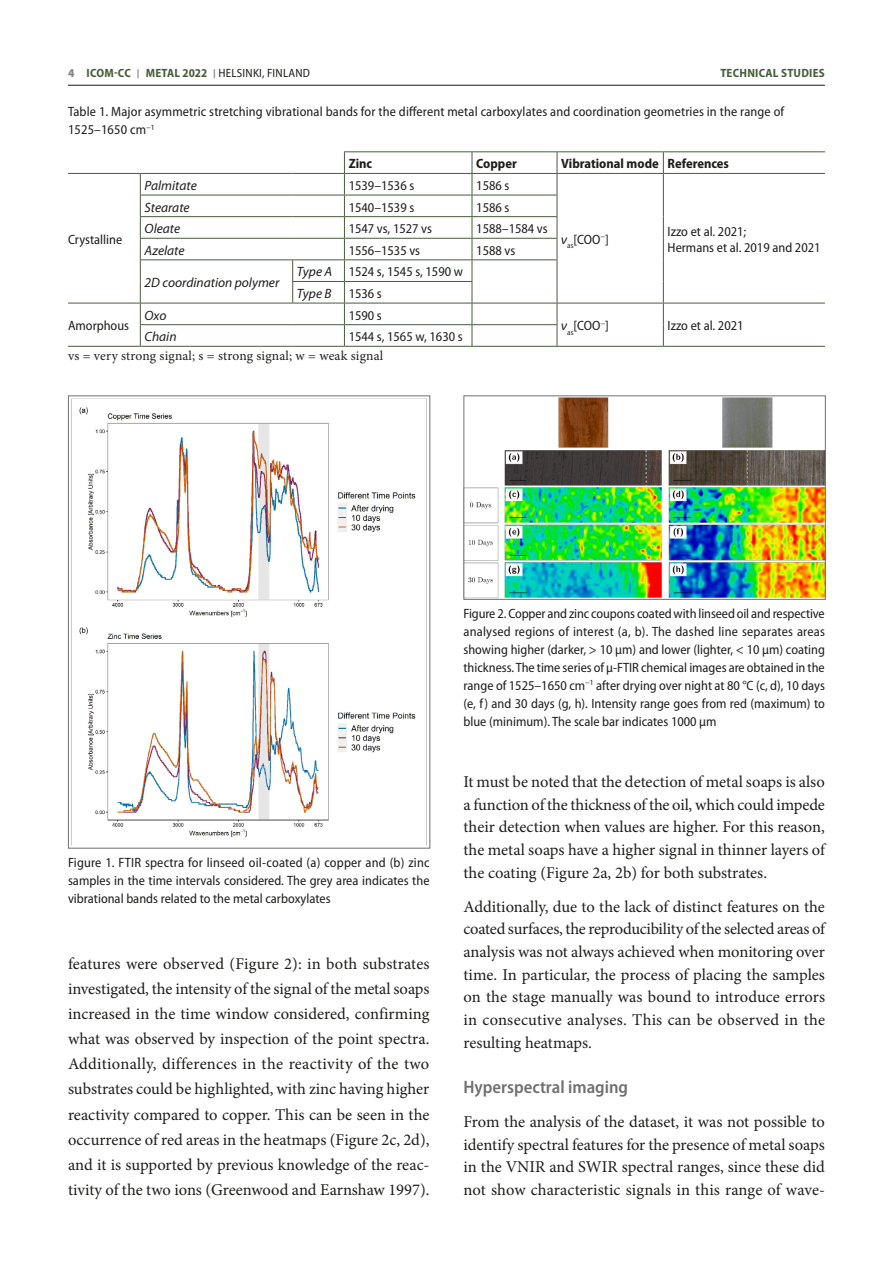
<style>
.page{position:relative;width:893px;height:1263px;background:#fff}
.page>*{position:absolute;margin:0;border:0;box-sizing:border-box;transform-origin:0 0}
.Text-Subtitle{font:600 semi-condensed 18px "Myriad Pro";color:#70706f}
.Text{font:16.5px/22.6px "Minion Pro";color:#1d1d1b;text-align:justify}
.Legenda-Figure{font:semi-condensed 13.5px/18px "Myriad Pro";color:#1d1d1b;text-align:justify}
.Tabela-Corpo{font:semi-condensed 13.5px "Myriad Pro";color:#1d1d1b}
.Legenda-Tabela{font:semi-condensed 13.5px/18px "Myriad Pro";letter-spacing:.01em;color:#1d1d1b}
.Tabela-Corpo-2{font:italic 13.5px "Myriad Pro";color:#1d1d1b}
.Tabela-Notas{font:13.5px "Minion Pro";letter-spacing:.01em;color:#1d1d1b}
.Tabela-Cabeca{font:700 semi-condensed 13.5px "Myriad Pro";color:#1d1d1b}
.t1{font:700 semi-condensed 12px "Myriad Pro";color:#475d3d}
.t2{font:700 semi-condensed 12px "Myriad Pro";letter-spacing:.02em;color:#475d3d}
.s1{font-weight:900;color:#878787}
.s2{font-weight:900;font-stretch:normal;font-size:9px;color:#878787}
.s3{font-weight:400;color:#1d1d1b}
.s4{font-style:italic;font-stretch:normal}
</style>
<div class="page">
<hr style="left:68px;top:85px;width:757px;height:1px;background:#1d1d1b">
<hr style="left:140px;top:173px;width:153px;height:1px;background:#475d3d">
<hr style="left:293px;top:173px;width:51px;height:1px;background:#475d3d">
<hr style="left:344px;top:173px;width:128px;height:1px;background:#475d3d">
<hr style="left:472px;top:173px;width:85px;height:1px;background:#475d3d">
<hr style="left:557px;top:173px;width:106px;height:1px;background:#475d3d">
<hr style="left:140px;top:195px;width:153px;height:1px;background:#475d3d">
<hr style="left:293px;top:195px;width:51px;height:1px;background:#475d3d">
<hr style="left:344px;top:195px;width:128px;height:1px;background:#475d3d">
<hr style="left:472px;top:195px;width:85px;height:1px;background:#475d3d">
<hr style="left:140px;top:216px;width:153px;height:1px;background:#475d3d">
<hr style="left:293px;top:216px;width:51px;height:1px;background:#475d3d">
<hr style="left:344px;top:216px;width:128px;height:1px;background:#475d3d">
<hr style="left:472px;top:216px;width:85px;height:1px;background:#475d3d">
<hr style="left:140px;top:238px;width:153px;height:1px;background:#475d3d">
<hr style="left:293px;top:238px;width:51px;height:1px;background:#475d3d">
<hr style="left:344px;top:238px;width:128px;height:1px;background:#475d3d">
<hr style="left:472px;top:238px;width:85px;height:1px;background:#475d3d">
<hr style="left:140px;top:259px;width:153px;height:1px;background:#475d3d">
<hr style="left:293px;top:259px;width:51px;height:1px;background:#475d3d">
<hr style="left:344px;top:259px;width:128px;height:1px;background:#475d3d">
<hr style="left:472px;top:259px;width:85px;height:1px;background:#475d3d">
<hr style="left:292px;top:281px;width:52px;height:1px;background:#475d3d">
<svg style="left:292px;top:260px;width:1px;height:43px"></svg>
<hr style="left:344px;top:281px;width:128px;height:1px;background:#475d3d">
<hr style="left:140px;top:303px;width:153px;height:1px;background:#475d3d">
<hr style="left:293px;top:303px;width:51px;height:1px;background:#475d3d">
<hr style="left:344px;top:303px;width:128px;height:1px;background:#475d3d">
<hr style="left:472px;top:303px;width:85px;height:1px;background:#475d3d">
<hr style="left:557px;top:303px;width:106px;height:1px;background:#475d3d">
<hr style="left:140px;top:324px;width:153px;height:1px;background:#475d3d">
<hr style="left:293px;top:324px;width:51px;height:1px;background:#475d3d">
<hr style="left:344px;top:324px;width:128px;height:1px;background:#475d3d">
<svg style="left:344px;top:152px;width:1px;height:194px"></svg>
<hr style="left:472px;top:324px;width:85px;height:1px;background:#475d3d">
<svg style="left:472px;top:152px;width:1px;height:194px"></svg>
<svg style="left:557px;top:152px;width:1px;height:194px"></svg>
<hr style="left:68px;top:173px;width:72px;height:1px;background:#475d3d">
<hr style="left:663px;top:173px;width:162px;height:1px;background:#475d3d">
<hr style="left:68px;top:303px;width:72px;height:1px;background:#475d3d">
<hr style="left:663px;top:303px;width:162px;height:1px;background:#475d3d">
<hr style="left:344px;top:151px;width:128px;height:1px;background:#475d3d">
<hr style="left:472px;top:151px;width:85px;height:1px;background:#475d3d">
<hr style="left:557px;top:151px;width:106px;height:1px;background:#475d3d">
<svg style="left:663px;top:152px;width:1px;height:194px"></svg>
<hr style="left:140px;top:346px;width:153px;height:1px;background:#475d3d">
<hr style="left:293px;top:346px;width:51px;height:1px;background:#475d3d">
<hr style="left:344px;top:346px;width:128px;height:1px;background:#475d3d">
<hr style="left:472px;top:346px;width:85px;height:1px;background:#475d3d">
<hr style="left:557px;top:346px;width:106px;height:1px;background:#475d3d">
<hr style="left:663px;top:151px;width:162px;height:1px;background:#475d3d">
<svg style="left:140px;top:174px;width:1px;height:172px"></svg>
<hr style="left:68px;top:346px;width:72px;height:1px;background:#475d3d">
<hr style="left:663px;top:346px;width:162px;height:1px;background:#475d3d">
<img style="left:71px;top:398px;width:356px;height:448px">
<img style="left:465px;top:397px;width:359px;height:201px">
<div style="left:463px;top:395px;width:363px;height:205px;border:1px solid #70706f"></div>
<p class="t1" style="left:68px;top:65px;width:243px"><span class="s1">4</span> ICOM-CC <span class="s2">|</span> METAL 2022 <span class="s2">|</span> <span class="s3">HELSINKI, FINLAND</span></p>
<p class="t2" style="left:720px;top:65px;width:106px">TECHNICAL STUDIES</p>
<p class="Legenda-Tabela" style="left:68px;top:103px;width:718px">Table 1. Major asymmetric stretching vibrational bands for the different metal carboxylates and coordination geometries in the range of<br>1525–1650 cm<sup>−1</sup></p>
<p class="Tabela-Cabeca" style="left:349px;top:155px;width:25px">Zinc</p>
<p class="Tabela-Cabeca" style="left:476px;top:155px;width:42px">Copper</p>
<p class="Tabela-Cabeca" style="left:561px;top:155px;width:99px">Vibrational mode</p>
<p class="Tabela-Cabeca" style="left:668px;top:155px;width:63px">References</p>
<p class="Tabela-Corpo" style="left:68px;top:231px;width:56px">Crystalline</p>
<p class="Tabela-Corpo-2" style="left:145px;top:177px;width:54px">Palmitate</p>
<p class="Tabela-Corpo" style="left:349px;top:177px;width:67px">1539–1536 s</p>
<p class="Tabela-Corpo" style="left:476px;top:177px;width:35px">1586 s</p>
<p class="Tabela-Corpo-2" style="left:145px;top:199px;width:47px">Stearate</p>
<p class="Tabela-Corpo" style="left:349px;top:199px;width:67px">1540–1539 s</p>
<p class="Tabela-Corpo" style="left:476px;top:199px;width:35px">1586 s</p>
<p class="Tabela-Corpo-2" style="left:145px;top:220px;width:37px">Oleate</p>
<p class="Tabela-Corpo" style="left:349px;top:220px;width:85px">1547 vs, 1527 vs</p>
<p class="Tabela-Corpo" style="left:476px;top:220px;width:73px">1588–1584 vs</p>
<p class="Tabela-Corpo-2" style="left:145px;top:242px;width:42px">Azelate</p>
<p class="Tabela-Corpo" style="left:349px;top:242px;width:73px">1556–1535 vs</p>
<p class="Tabela-Corpo" style="left:476px;top:242px;width:41px">1588 vs</p>
<p class="Tabela-Corpo-2" style="left:145px;top:274px;width:136px">2D coordination polymer</p>
<p class="Tabela-Corpo-2" style="left:297px;top:263px;width:37px">Type A</p>
<p class="Tabela-Corpo" style="left:349px;top:264px;width:116px">1524 s, 1545 s, 1590 w</p>
<p class="Tabela-Corpo-2" style="left:297px;top:285px;width:36px">Type B</p>
<p class="Tabela-Corpo" style="left:349px;top:285px;width:35px">1536 s</p>
<p class="Tabela-Corpo-2" style="left:145px;top:307px;width:23px">Oxo</p>
<p class="Tabela-Corpo" style="left:349px;top:307px;width:35px">1590 s</p>
<p class="Tabela-Corpo" style="left:68px;top:318px;width:63px">Amorphous</p>
<p class="Tabela-Corpo-2" style="left:145px;top:328px;width:34px">Chain</p>
<p class="Tabela-Corpo" style="left:349px;top:328px;width:116px">1544 s, 1565 w, 1630 s</p>
<p class="Tabela-Notas" style="left:68px;top:347px;width:317px">vs = very strong signal; s = strong signal; w = weak signal</p>
<p class="Tabela-Corpo" style="left:561px;top:231px;width:49px"><span class="s4">ν</span><sub>as</sub>[COO<sup>−</sup>]</p>
<p class="Tabela-Corpo" style="left:668px;top:223px;width:80px">Izzo et al. 2021;</p>
<p class="Tabela-Corpo" style="left:668px;top:239px;width:154px">Hermans et al. 2019 and 2021</p>
<p class="Tabela-Corpo" style="left:561px;top:318px;width:49px"><span class="s4">ν</span><sub>as</sub>[COO<sup>−</sup>]</p>
<p class="Tabela-Corpo" style="left:668px;top:318px;width:77px">Izzo et al. 2021</p>
<p class="Legenda-Figure" style="left:68px;top:853px;width:363px">Figure 1. FTIR spectra for linseed oil-coated (a) copper and (b) zinc samples in the time intervals considered. The grey area indicates the vibrational bands related to the metal carboxylates</p>
<p class="Text" style="left:68px;top:951px;width:363px;line-height:25px">features were observed (Figure 2): in both substrates investigated, the intensity of the signal of the metal soaps increased in the time window considered, confirming what was observed by inspection of the point spectra.<br>Additionally, differences in the reactivity of the two substrates could be highlighted, with zinc having higher reactivity compared to copper. This can be seen in the occurrence of red areas in the heatmaps (Figure 2c, 2d), and it is supported by previous knowledge of the reac&shy;tivity of the two ions (Greenwood and Earnshaw 1997).</p>
<p class="Legenda-Figure" style="left:463px;top:604px;width:363px">Figure 2. Copper and zinc coupons coated with linseed oil and respective analysed regions of interest (a, b). The dashed line separates areas showing higher (darker, &gt; 10 µm) and lower (lighter, &lt; 10 µm) coating thickness. The time series of µ-FTIR chemical images are obtained in the range of 1525–1650 cm<sup>−1</sup> after drying over night at 80 °C (c, d), 10 days (e, f) and 30 days (g, h). Intensity range goes from red (maximum) to blue (minimum). The scale bar indicates 1000 µm</p>
<p class="Text" style="left:463px;top:770px;width:363px">It must be noted that the detection of metal soaps is also a function of the thickness of the oil, which could impede their detection when values are higher. For this reason, the metal soaps have a higher signal in thinner layers of the coating (Figure 2a, 2b) for both substrates.</p>
<p class="Text" style="left:463px;top:895px;width:363px">Additionally, due to the lack of distinct features on the coated surfaces, the reproducibility of the selected areas of analysis was not always achieved when monitoring over time. In particular, the process of placing the samples on the stage manually was bound to introduce errors in consecutive analyses. This can be observed in the resulting heatmaps.</p>
<p class="Text-Subtitle" style="left:463px;top:1075px;width:166px">Hyperspectral imaging</p>
<p class="Text" style="left:463px;top:1110px;width:363px">From the analysis of the dataset, it was not possible to identify spectral features for the presence of metal soaps in the VNIR and SWIR spectral ranges, since these did not show characteristic signals in this range of wave-</p>
</div>
